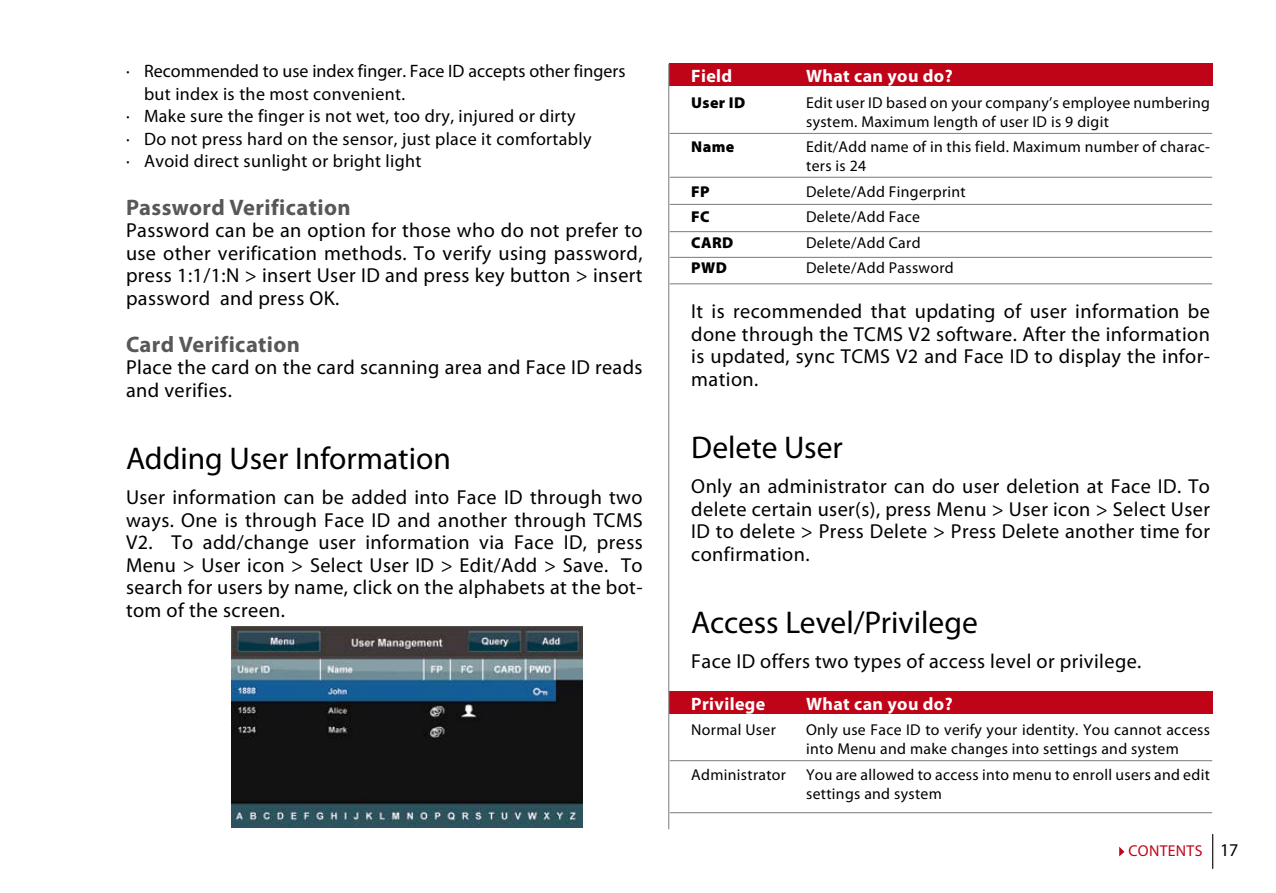
<style>
.page{position:relative;width:1276px;height:893px;background:#fff}
.page>*{position:absolute;margin:0;border:0;box-sizing:border-box;transform-origin:0 0}
.t1{font:31.5px "Myriad Pro";color:#000}
.t2{font:700 22.5px "Myriad Pro";letter-spacing:.02em;color:#58585a}
.t3{font:20.25px/22.5px "Myriad Pro";letter-spacing:.02em;color:#000;text-align:justify}
.t4{font:18px "Myriad Pro";letter-spacing:.02em;color:#000}
.t5{font:18px "Myriad Pro";color:#000}
.t6{font:700 18px "Myriad Pro";letter-spacing:.02em;color:#fff}
.t7{font:15.75px/19.1px "Myriad Pro";letter-spacing:.02em;color:#000}
.t8{font:900 15.75px "Myriad Pro";letter-spacing:.02em;color:#000}
.t9{font:15.75px "Myriad Pro";letter-spacing:.02em;color:#c00418}
.s1{font-size:18px;color:#000}
</style>
<div class="page">
<hr style="left:1212px;top:834px;width:1px;height:35px;background:#000">
<svg style="left:1119px;top:847px;width:5px;height:9px"></svg>
<img style="left:231px;top:627px;width:351px;height:201px">
<div style="left:669px;top:64px;width:544px;height:22px;background:#c00418"></div>
<hr style="left:670px;top:133px;width:542px;height:1px;background:#878889">
<hr style="left:670px;top:177px;width:542px;height:1px;background:#878889">
<hr style="left:670px;top:204px;width:542px;height:1px;background:#878889">
<hr style="left:670px;top:231px;width:542px;height:1px;background:#878889">
<hr style="left:670px;top:257px;width:542px;height:1px;background:#878889">
<hr style="left:670px;top:283px;width:542px;height:1px;background:#878889">
<div style="left:669px;top:691px;width:544px;height:22px;background:#c00418"></div>
<hr style="left:670px;top:760px;width:542px;height:1px;background:#878889">
<hr style="left:670px;top:812px;width:542px;height:1px;background:#878889">
<hr style="left:668px;top:64px;width:1px;height:765px;background:#878889">
<p class="t5" style="left:126px;top:60px;width:501px">· Recommended to use index finger. Face ID accepts other fingers</p>
<p class="t4" style="left:144px;top:83px;width:263px">but index is the most convenient.</p>
<p class="t4" style="left:126px;top:105px;width:451px">· Make sure the finger is not wet, too dry, injured or dirty</p>
<p class="t4" style="left:126px;top:128px;width:467px">· Do not press hard on the sensor, just place it comfortably</p>
<p class="t4" style="left:126px;top:150px;width:297px">· Avoid direct sunlight or bright light</p>
<p class="t2" style="left:126px;top:192px;width:226px">Password Verification</p>
<p class="t3" style="left:126px;top:219px;width:518px">Password can be an option for those who do not prefer to use other verification methods. To verify using password, press 1:1/1:N &gt; insert User ID and press key button &gt; insert password and press OK.</p>
<p class="t2" style="left:126px;top:330px;width:176px">Card Verification</p>
<p class="t3" style="left:126px;top:356px;width:518px">Place the card on the card scanning area and Face ID reads and verifies.</p>
<h1 class="t1" style="left:126px;top:439px;width:326px">Adding User Information</h1>
<p class="t3" style="left:126px;top:486px;width:518px">User information can be added into Face ID through two ways. One is through Face ID and another through TCMS V2. To add/change user information via Face ID, press Menu &gt; User icon &gt; Select User ID &gt; Edit/Add &gt; Save. To search for users by name, click on the alphabets at the bot&shy;tom of the screen.</p>
<p class="t6" style="left:691px;top:64px;width:43px">Field</p>
<p class="t6" style="left:806px;top:64px;width:148px">What can you do?</p>
<p class="t8" style="left:691px;top:92px;width:55px">User ID</p>
<p class="t7" style="left:806px;top:92px;width:405px">Edit user ID based on your company’s employee numbering system. Maximum length of user ID is 9 digit</p>
<p class="t8" style="left:691px;top:136px;width:44px">Name</p>
<p class="t7" style="left:806px;top:137px;width:405px">Edit/Add name of in this field. Maximum number of charac&shy;ters is 24</p>
<p class="t8" style="left:691px;top:181px;width:20px">FP</p>
<p class="t7" style="left:806px;top:182px;width:161px">Delete/Add Fingerprint</p>
<p class="t8" style="left:691px;top:206px;width:20px">FC</p>
<p class="t7" style="left:806px;top:207px;width:115px">Delete/Add Face</p>
<p class="t8" style="left:691px;top:232px;width:43px">CARD</p>
<p class="t7" style="left:806px;top:233px;width:116px">Delete/Add Card</p>
<p class="t8" style="left:691px;top:257px;width:37px">PWD</p>
<p class="t7" style="left:806px;top:258px;width:149px">Delete/Add Password</p>
<p class="t3" style="left:691px;top:300px;width:520px">It is recommended that updating of user information be done through the TCMS V2 software. After the information is updated, sync TCMS V2 and Face ID to display the infor&shy;mation.</p>
<h1 class="t1" style="left:691px;top:428px;width:153px">Delete User</h1>
<p class="t3" style="left:691px;top:475px;width:520px">Only an administrator can do user deletion at Face ID. To delete certain user(s), press Menu &gt; User icon &gt; Select User ID to delete &gt; Press Delete &gt; Press Delete another time for confirmation.</p>
<h1 class="t1" style="left:691px;top:603px;width:288px">Access Level/Privilege</h1>
<p class="t3" style="left:691px;top:649px;width:452px">Face ID offers two types of access level or privilege.</p>
<p class="t6" style="left:691px;top:692px;width:76px">Privilege</p>
<p class="t6" style="left:806px;top:692px;width:148px">What can you do?</p>
<p class="t7" style="left:691px;top:720px;width:86px">Normal User</p>
<p class="t7" style="left:806px;top:720px;width:405px">Only use Face ID to verify your identity. You cannot access into Menu and make changes into settings and system</p>
<p class="t7" style="left:691px;top:765px;width:96px">Administrator</p>
<p class="t7" style="left:806px;top:765px;width:405px">You are allowed to access into menu to enroll users and edit settings and system</p>
<p class="t9" style="left:1128px;top:841px;width:110px">CONTENTS <span class="s1">17</span></p>
</div>
